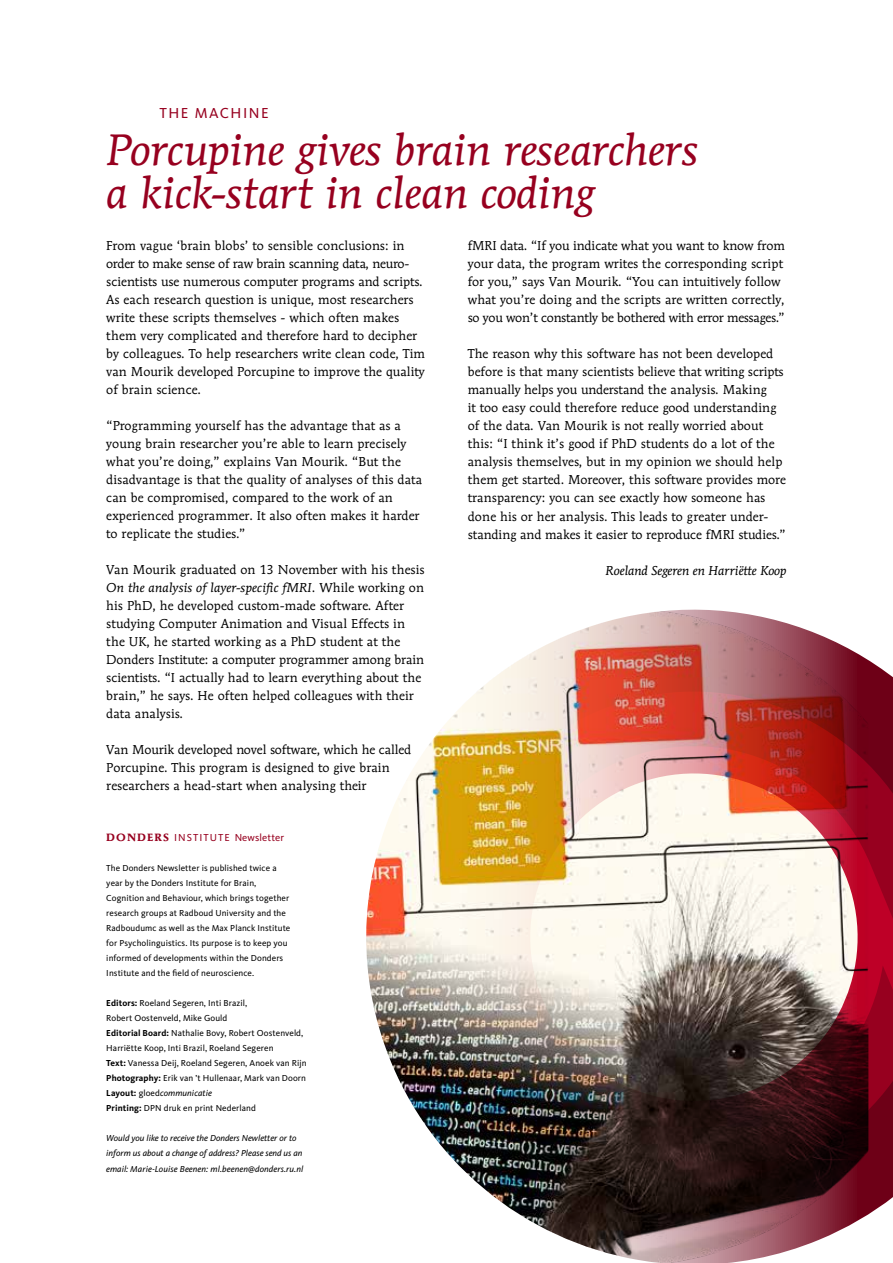
<style>
.page{position:relative;width:893px;height:1263px;background:#fff}
.page>*{position:absolute;margin:0;border:0;box-sizing:border-box;transform-origin:0 0}
.t1{font:italic 43.5px/43.5px "Mendoza Roman Std";color:#97001f}
.t2{font:15px "Kievit";letter-spacing:.1em;color:#97001f}
.t3{font:12.75px/18px "Mendoza Roman Std";letter-spacing:.005em;color:#000}
.t4{font:italic 12.75px "Mendoza Roman Std";letter-spacing:-.005em;color:#000}
.t5{font:10.5px "Kievit";letter-spacing:.01em;color:#97001f}
.t6{font:9px/15px "Kievit";letter-spacing:.01em;color:#000}
.t7{font:italic 9px/15px "Kievit";color:#000}
.s1{font-style:italic}
.s2{font-family:"Mendoza Roman Std";font-weight:700}
.s3{font-weight:700}
</style>
<div class="page">
<svg style="left:681px;top:609px;width:212px;height:613px"></svg>
<img style="left:366px;top:610px;width:490px;height:653px">
<p class="t2" style="left:159px;top:104px;width:111px">THE MACHINE</p>
<h1 class="t1" style="left:106px;top:127px;width:594px">Porcupine gives brain researchers a kick-start in clean coding</h1>
<p class="t3" style="left:106px;top:237px;width:320px">From vague ‘brain blobs’ to sensible conclusions: in order to make sense of raw brain scanning data, neuro&shy;scientists use numerous computer programs and scripts.<br>As each research question is unique, most researchers write these scripts themselves - which often makes them very complicated and therefore hard to decipher by colleagues. To help researchers write clean code, Tim van Mourik developed Porcupine to improve the quality of brain science.</p>
<p class="t3" style="left:106px;top:417px;width:317px">“Programming yourself has the advantage that as a young brain researcher you’re able to learn precisely what you’re doing,” explains Van Mourik. “But the disadvantage is that the quality of analyses of this data can be compromised, compared to the work of an experienced programmer. It also often makes it harder to replicate the studies.”</p>
<p class="t3" style="left:106px;top:561px;width:320px">Van Mourik graduated on 13 November with his thesis <span class="s1">On the analysis of layer-specific fMRI</span>. While working on his PhD, he developed custom-made software. After studying Computer Animation and Visual Effects in the UK, he started working as a PhD student at the Donders Institute: a computer programmer among brain scientists. “I actually had to learn everything about the brain,” he says. He often helped colleagues with their data analysis.</p>
<p class="t3" style="left:106px;top:741px;width:306px">Van Mourik developed novel software, which he called<br>Porcupine. This program is designed to give brain researchers a head-start when analysing their</p>
<p class="t5" style="left:106px;top:832px;width:179px"><span class="s2">DONDERS</span> INSTITUTE Newsletter</p>
<p class="t6" style="left:106px;top:861px;width:186px">The Donders Newsletter is published twice a year by the Donders Institute for Brain, Cognition and Behaviour, which brings together research groups at Radboud University and the Radboudumc as well as the Max Planck Institute for Psycholinguistics. Its purpose is to keep you informed of developments within the Donders Institute and the field of neuroscience.</p>
<p class="t6" style="left:106px;top:996px;width:202px"><span class="s3">Editors:</span> Roeland Segeren, Inti Brazil,<br>Robert Oostenveld, Mike Gould<br><span class="s3">Editorial Board:</span> Nathalie Bovy, Robert Oostenveld, Harriëtte Koop, Inti Brazil, Roeland Segeren<br><span class="s3">Text:</span> Vanessa Deij, Roeland Segeren, Anoek van Rijn <span class="s3">Photography:</span> Erik van ’t Hullenaar, Mark van Doorn <span class="s3">Layout:</span> gloed<span class="s1">communicatie<br></span><span class="s3">Printing:</span> DPN druk en print Nederland</p>
<p class="t7" style="left:106px;top:1131px;width:198px">Would you like to receive the Donders Newletter or to inform us about a change of address? Please send us an email: Marie-Louise Beenen: ml.beenen@donders.ru.nl</p>
<p class="t3" style="left:468px;top:237px;width:319px">fMRI data. “If you indicate what you want to know from your data, the program writes the corresponding script for you,” says Van Mourik. “You can intuitively follow what you’re doing and the scripts are written correctly, so you won’t constantly be bothered with error messages.”</p>
<p class="t3" style="left:468px;top:345px;width:320px">The reason why this software has not been developed before is that many scientists believe that writing scripts manually helps you understand the analysis. Making<br>it too easy could therefore reduce good understanding of the data. Van Mourik is not really worried about this: “I think it’s good if PhD students do a lot of the analysis themselves, but in my opinion we should help them get started. Moreover, this software provides more transparency: you can see exactly how someone has done his or her analysis. This leads to greater under&shy;standing and makes it easier to reproduce fMRI studies.”</p>
<p class="t4" style="left:606px;top:562px;width:183px">Roeland Segeren en Harriëtte Koop</p>
</div>
